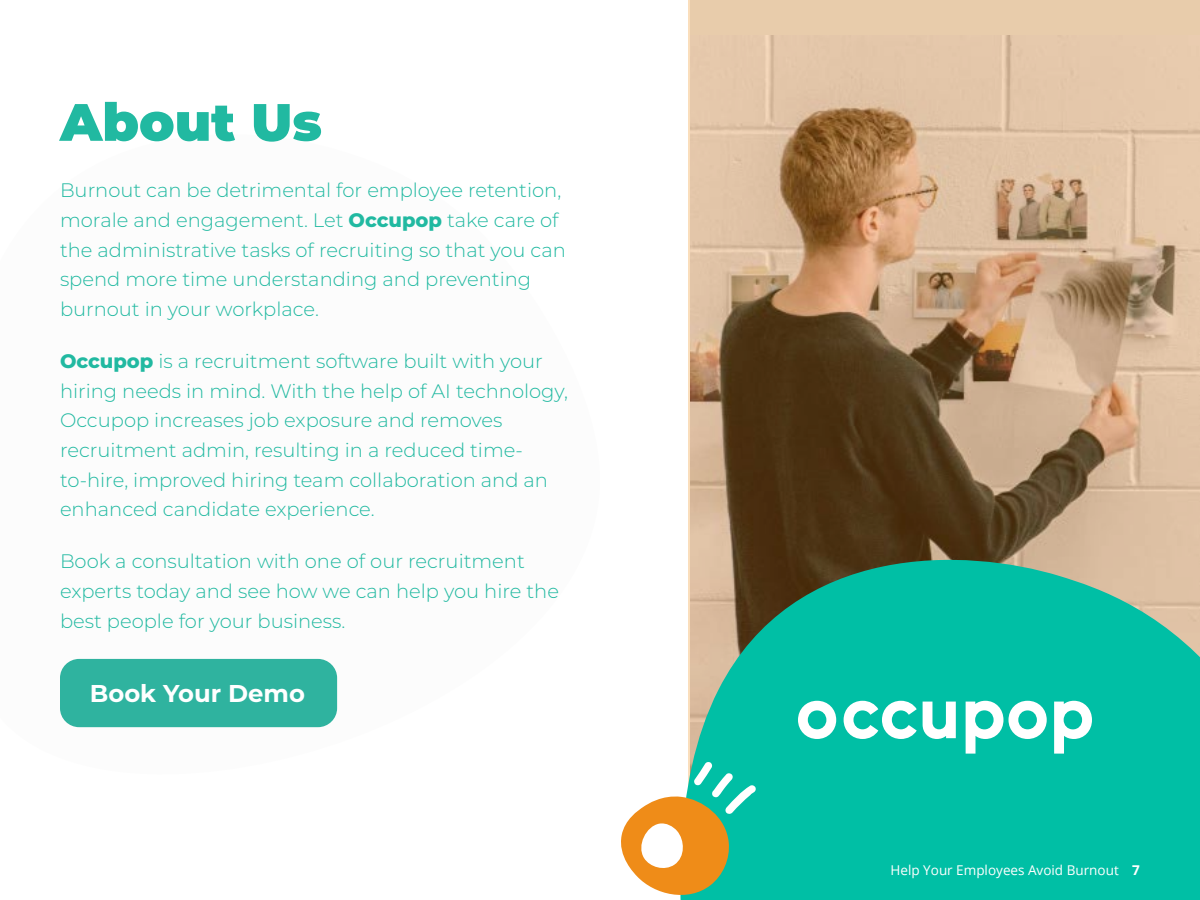
<style>
.page{position:relative;width:1200px;height:900px;background:#fff}
.page>*{position:absolute;margin:0;border:0;box-sizing:border-box;transform-origin:0 0}
.t1{font:900 52.5px "Montserrat";color:#21b9a1}
.t2{font:700 24.3px "Montserrat";color:#fff}
.t3{font:300 19.5px/29.7px "Montserrat";color:#21b9a1}
.t4{font:13.5px "Open Sans";color:#fff}
.s1{font-weight:800}
.s2{font-weight:700}
</style>
<div class="page">
<svg style="left:688px;top:0;width:512px;height:542px;background:#b79879"></svg>
<svg style="left:680px;top:542px;width:520px;height:358px;background:#20b69b"></svg>
<div style="left:60px;top:659px;width:277px;height:68px;background:#2fb39f;border-radius:19px"></div>
<svg style="left:621px;top:762px;width:135px;height:133px"></svg>
<svg style="left:844px;top:701px;width:73px;height:38px"></svg>
<svg style="left:923px;top:702px;width:33px;height:37px"></svg>
<svg style="left:966px;top:701px;width:81px;height:53px"></svg>
<svg style="left:1054px;top:701px;width:38px;height:53px"></svg>
<svg style="left:798px;top:701px;width:38px;height:38px"></svg>
<h1 class="t1" style="left:60px;top:83px;width:264px">About Us</h1>
<p class="t3" style="left:60px;top:175px;width:507px">Burnout can be detrimental for employee retention, morale and engagement. Let <span class="s1">Occupop</span> take care of the administrative tasks of recruiting so that you can spend more time understanding and preventing burnout in your workplace.</p>
<p class="t3" style="left:60px;top:346px;width:510px"><span class="s1">Occupop</span> is a recruitment software built with your hiring needs in mind. With the help of AI technology, Occupop increases job exposure and removes recruitment admin, resulting in a reduced time&shy;to-hire, improved hiring team collaboration and an enhanced candidate experience.</p>
<p class="t3" style="left:60px;top:546px;width:501px">Book a consultation with one of our recruitment experts today and see how we can help you hire the best people for your business.</p>
<p class="t2" style="left:90px;top:676px;width:217px">Book Your Demo</p>
<p class="t4" style="left:891px;top:861px;width:251px">Help Your Employees Avoid Burnout <span class="s2">7</span></p>
</div>
